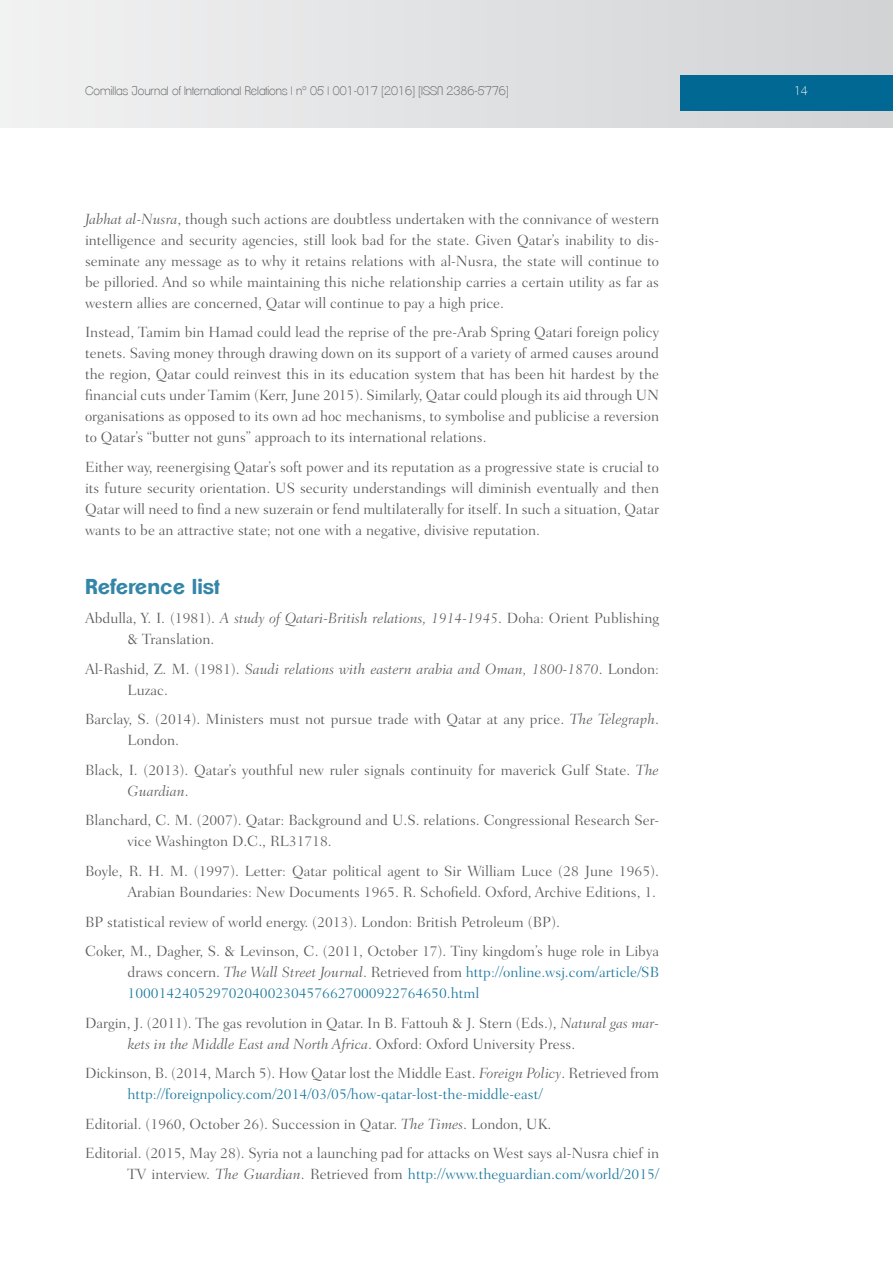
<style>
.page{position:relative;width:893px;height:1263px;background:#fff}
.page>*{position:absolute;margin:0;border:0;box-sizing:border-box;transform-origin:0 0}
.t1{font:700 21px "Clemente P Dam";color:#3386a8}
.t2{font:300 15px/21px "Fairfield LH";color:#58595b}
.t3{font:300 15px/21px "Fairfield LH";color:#1a779d}
.t4{font:italic 300 15px/21px "Fairfield LH";color:#58595b}
.t5{font:200 12px "Clemente P Dac";color:#58595b}
.t6{font:200 12px "Clemente P Dac";color:#fff}
.s1{font-style:italic}
.s2{font-style:normal}
.s3{color:#58595b}
.s4{font-style:italic;color:#58595b}
</style>
<div class="page">
<div style="left:0;top:0;width:893px;height:128px;background:linear-gradient(to right,#f1f2f2,#d1d3d4)"></div>
<div style="left:680px;top:75px;width:213px;height:36px;background:#006892"></div>
<p class="t5" style="left:85px;top:83px;width:425px">Comillas Journal of International Relations | nº 05 | 001-017 [2016] [ISSN 2386-5776]</p>
<p class="t6" style="left:794px;top:83px;width:15px">14</p>
<p class="t2" style="left:85px;top:208px;width:576px;text-align:justify"><span class="s1">Jabhat al-Nusra</span>, though such actions are doubtless undertaken with the connivance of western intelligence and security agencies, still look bad for the state. Given Qatar’s inability to dis&shy;seminate any message as to why it retains relations with al-Nusra, the state will continue to be pilloried. And so while maintaining this niche relationship carries a certain utility as far as western allies are concerned, Qatar will continue to pay a high price.</p>
<p class="t2" style="left:85px;top:322px;width:576px;text-align:justify">Instead, Tamim bin Hamad could lead the reprise of the pre-Arab Spring Qatari foreign policy tenets. Saving money through drawing down on its support of a variety of armed causes around the region, Qatar could reinvest this in its education system that has been hit hardest by the financial cuts under Tamim (Kerr, June 2015). Similarly, Qatar could plough its aid through UN organisations as opposed to its own ad hoc mechanisms, to symbolise and publicise a reversion to Qatar’s “butter not guns” approach to its international relations.</p>
<p class="t2" style="left:85px;top:456px;width:576px;text-align:justify">Either way, reenergising Qatar’s soft power and its reputation as a progressive state is crucial to its future security orientation. US security understandings will diminish eventually and then Qatar will need to find a new suzerain or fend multilaterally for itself. In such a situation, Qatar wants to be an attractive state; not one with a negative, divisive reputation.</p>
<h1 class="t1" style="left:85px;top:574px;width:136px">Reference list</h1>
<p class="t2" style="left:128px;top:608px;width:533px;text-indent:-43px">Abdulla, Y. I. (1981). <span class="s1">A study of Qatari-British relations, 1914-1945</span>. Doha: Orient Publishing &amp; Translation.</p>
<p class="t4" style="left:128px;top:659px;width:533px;text-indent:-43px"><span class="s2">Al-Rashid, Z. M. (1981).</span> Saudi relations with eastern arabia and Oman, 1800-1870<span class="s2">. London:<br>Luzac.</span></p>
<p class="t2" style="left:128px;top:709px;width:533px;text-indent:-43px">Barclay, S. (2014). Ministers must not pursue trade with Qatar at any price. <span class="s1">The Telegraph</span>.<br>London.</p>
<p class="t2" style="left:128px;top:760px;width:533px;text-indent:-43px">Black, I. (2013). Qatar’s youthful new ruler signals continuity for maverick Gulf State. <span class="s1">The<br>Guardian</span>.</p>
<p class="t2" style="left:128px;top:810px;width:533px;text-indent:-43px">Blanchard, C. M. (2007). Qatar: Background and U.S. relations. Congressional Research Ser&shy;vice Washington D.C., RL31718.</p>
<p class="t2" style="left:85px;top:861px;width:575px;text-align:right">Boyle, R. H. M. (1997). Letter: Qatar political agent to Sir William Luce (28 June 1965).<br>Arabian Boundaries: New Documents 1965. R. Schofield. Oxford, Archive Editions, 1.</p>
<p class="t2" style="left:85px;top:907px;width:576px;line-height:29.5px">BP statistical review of world energy. (2013). London: British Petroleum (BP).<br>Coker, M., Dagher, S. &amp; Levinson, C. (2011, October 17). Tiny kingdom’s huge role in Libya</p>
<p class="t3" style="left:128px;top:962px;width:533px"><span class="s3">draws concern.</span> <span class="s4">The Wall Street Journal</span><span class="s3">. Retrieved from</span> http://online.wsj.com/article/SB<br>10001424052970204002304576627000922764650.html</p>
<p class="t2" style="left:128px;top:1012px;width:533px;text-indent:-43px">Dargin, J. (2011). The gas revolution in Qatar. In B. Fattouh &amp; J. Stern (Eds.), <span class="s1">Natural gas mar&shy;kets in the Middle East and North Africa</span>. Oxford: Oxford University Press.</p>
<p class="t3" style="left:128px;top:1063px;width:533px;text-indent:-43px"><span class="s3">Dickinson, B. (2014, March 5). How Qatar lost the Middle East.</span> <span class="s4">Foreign Policy</span><span class="s3">. Retrieved from </span>http://foreignpolicy.com/2014/03/05/how-qatar-lost-the-middle-east/</p>
<p class="t2" style="left:85px;top:1109px;width:575px;line-height:29.5px">Editorial. (1960, October 26). Succession in Qatar. <span class="s1">The Times</span>. London, UK.<br>Editorial. (2015, May 28). Syria not a launching pad for attacks on West says al-Nusra chief in</p>
<p class="t3" style="left:128px;top:1164px;width:533px"><span class="s3">TV interview.</span> <span class="s4">The Guardian</span><span class="s3">. Retrieved from</span> http://www.theguardian.com/world/2015/</p>
</div>
